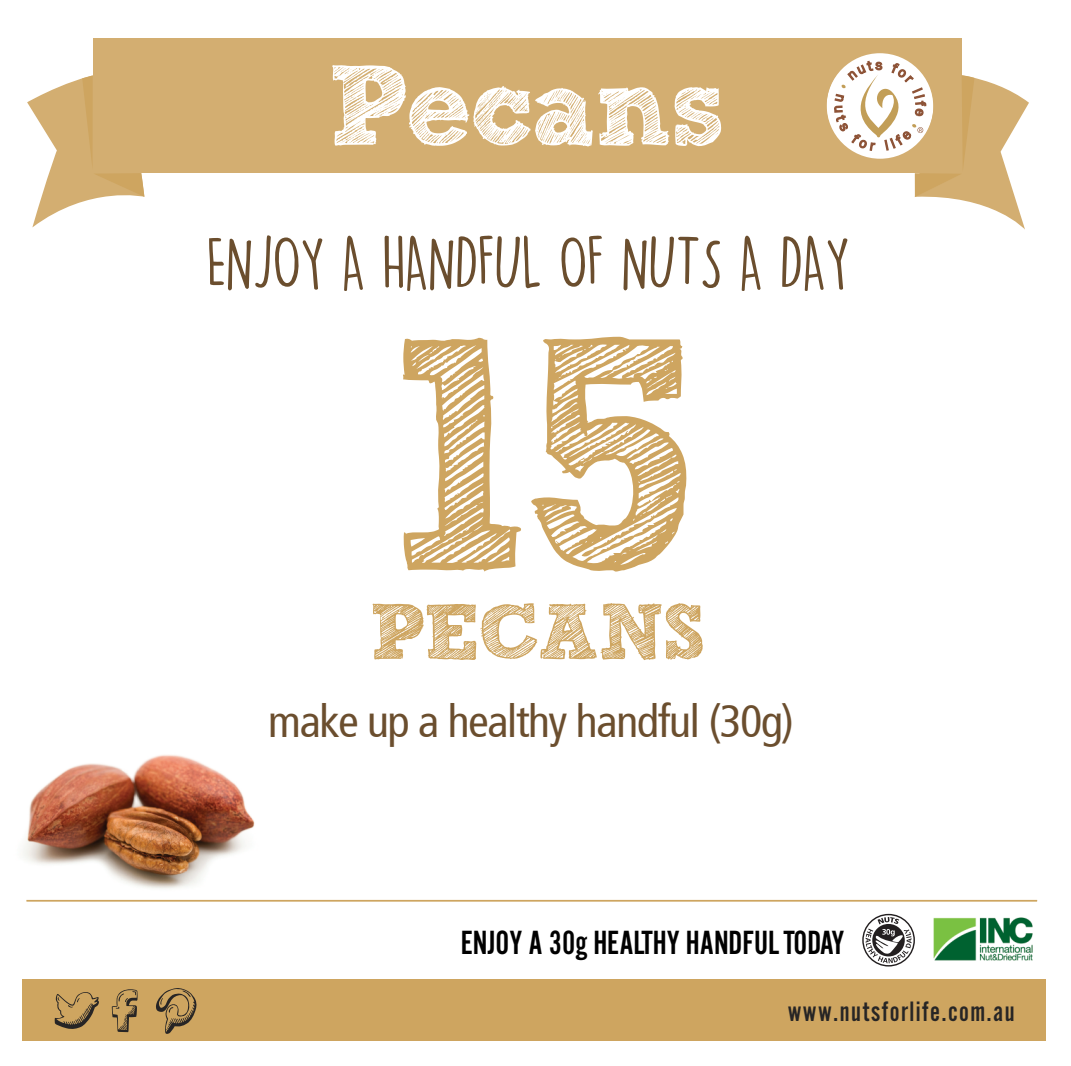
<style>
.page{position:relative;width:1071px;height:1066px;background:#fff}
.page>*{position:absolute;margin:0;border:0;box-sizing:border-box;transform-origin:0 0}
.t1{font:331.97px "Sketch Rockwell";color:#cea560}
.t2{font:113.05px "Sketch Rockwell";letter-spacing:-.025em;color:#fff}
.t3{font:78.23px "Sketch Rockwell";letter-spacing:-.025em;color:#cea560}
.t4{font:67.38px "DK Lemon Yellow Sun";letter-spacing:-.04em;color:#6b4e2e}
.t5{font:condensed 45.32px "Frutiger";letter-spacing:-.025em;color:#6b4e2e}
.t6{font:34.82px "Alternate Got No 2 D";color:#000}
.t7{font:29.22px "Alternate Got No 2 D";letter-spacing:.05em;color:#272525}
</style>
<div class="page">
<img style="left:23px;top:754px;width:257px;height:148px">
<div style="left:93px;top:38px;width:869px;height:135px;background:#d3ae71"></div>
<svg style="left:27px;top:75px;width:117px;height:152px"></svg>
<hr style="left:26px;top:900px;width:1011px;height:1px;background:#cea560">
<svg style="left:827px;top:53px;width:202px;height:177px"></svg>
<div style="left:22px;top:979px;width:1024px;height:62px;background:#cea560"></div>
<svg style="left:55px;top:992px;width:44px;height:37px"></svg>
<svg style="left:112px;top:989px;width:26px;height:43px"></svg>
<svg style="left:156px;top:988px;width:40px;height:46px"></svg>
<svg style="left:862px;top:914px;width:53px;height:52px"></svg>
<img style="left:933px;top:917px;width:100px;height:44px">
<h2 class="t2" style="left:327px;top:44px;width:400px">Pecans</h2>
<h3 class="t4" style="left:206px;top:220px;width:647px">ENJOY A HANDFUL OF NUTS A DAY</h3>
<h1 class="t1" style="left:387px;top:275px;width:314px">15</h1>
<h3 class="t3" style="left:369px;top:589px;width:338px">PECANS</h3>
<h3 class="t5" style="left:268px;top:702px;width:528px">make up a healthy handful (30g)</h3>
<p class="t6" style="left:461px;top:924px;width:385px">ENJOY A 30g HEALTHY HANDFULTODAY</p>
<p class="t7" style="left:788px;top:995px;width:228px">www.nutsforlife.com.au</p>
</div>
